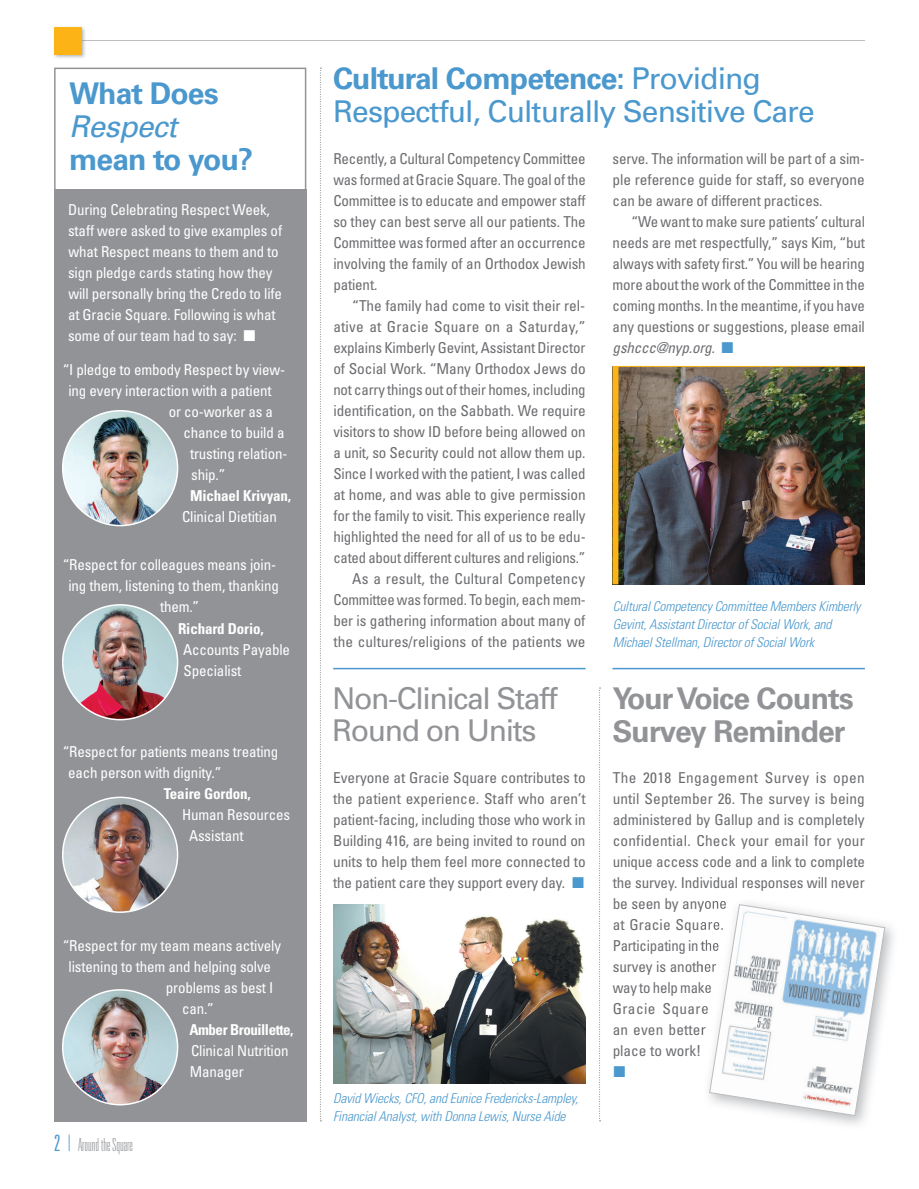
<style>
.page{position:relative;width:919px;height:1189px;background:#fff}
.page>*{position:absolute;margin:0;border:0;box-sizing:border-box;transform-origin:0 0}
.t1{font:30px/33px "Univers";letter-spacing:-.03em;color:#4a98cd}
.t2{font:30px/31.5px "Univers";letter-spacing:-.045em;color:#919396}
.t3{font:700 30px/33px "Univers";letter-spacing:-.03em;color:#919396}
.t4{font:700 30px "Univers";letter-spacing:-.03em;color:#4a98cd}
.t5{font:italic 30px "Univers";letter-spacing:-.02em;color:#4a98cd}
.t6{font:100 ultra-condensed 18px "Univers";color:#919396}
.t7{font:condensed 15px/21px "Univers";letter-spacing:-.01em;color:#6c6d70;text-align:justify}
.t8{font:condensed 15px/21px "Univers";letter-spacing:-.01em;color:#fff}
.t9{font:700 condensed 15px "Univers";letter-spacing:-.01em;color:#fff}
.t10{font:700 condensed 15px "Univers";letter-spacing:-.03em;color:#fff}
.t11{font:italic condensed 15px "Univers";letter-spacing:-.01em;color:#6c6d70}
.t12{font:italic 300 condensed 13.5px/18px "Univers";letter-spacing:-.01em;color:#4a98cd}
.s1{font-weight:300;font-size:22.5px;color:#4a98cd}
.s2{font-size:22.5px;color:#4a98cd}
.s3{font-weight:700}
</style>
<div class="page">
<hr style="left:72px;top:40px;width:792px;height:1px;background:#bcbdc0">
<img style="left:54px;top:27px;width:31px;height:31px">
<div style="left:54px;top:27px;width:27px;height:27px;background:#fbb316"></div>
<img style="left:618px;top:367px;width:246px;height:217px">
<svg style="left:599px;top:687px;width:1px;height:434px"></svg>
<svg style="left:320px;top:68px;width:1px;height:1053px"></svg>
<hr style="left:333px;top:667px;width:252px;height:2px;background:#4a98cd">
<hr style="left:612px;top:667px;width:252px;height:2px;background:#4a98cd">
<div style="left:612px;top:366px;width:6px;height:218px;background:#fbb316"></div>
<hr style="left:612px;top:366px;width:252px;height:1px;background:#fbb316">
<div style="left:54px;top:189px;width:252px;height:932px;background:#919396"></div>
<div style="left:54px;top:68px;width:252px;height:126px;border:2px solid #919396"></div>
<img style="left:63px;top:410px;width:114px;height:115px;border-radius:57px">
<div style="left:62px;top:410px;width:116px;height:116px;border:2px solid #fff;border-radius:50%"></div>
<img style="left:63px;top:604px;width:114px;height:115px;border-radius:57px">
<div style="left:62px;top:604px;width:116px;height:116px;border:2px solid #fff;border-radius:50%"></div>
<img style="left:63px;top:797px;width:114px;height:114px;border-radius:57px">
<div style="left:62px;top:796px;width:116px;height:116px;border:2px solid #fff;border-radius:50%"></div>
<img style="left:63px;top:989px;width:114px;height:115px;border-radius:57px">
<div style="left:62px;top:988px;width:116px;height:117px;border:2px solid #fff;border-radius:50%"></div>
<img style="left:333px;top:904px;width:252px;height:179px">
<img style="left:790px;top:925px;width:104px;height:200px">
<img style="left:702px;top:901px;width:24px;height:2px">
<svg style="left:702px;top:903px;width:182px;height:212px"></svg>
<h1 class="t4" style="left:69px;top:76px;width:151px">What Does</h1>
<h1 class="t5" style="left:69px;top:109px;width:110px">Respect</h1>
<h1 class="t4" style="left:69px;top:142px;width:185px">mean to you?</h1>
<p class="t8" style="left:68px;top:198px;width:215px">During Celebrating Respect Week, staff were asked to give examples of what Respect means to them and to sign pledge cards stating how they will personally bring the Credo to life at Gracie Square. Following is what some of our team had to say:</p>
<p class="t8" style="left:63px;top:359px;width:224px">“I pledge to embody Respect by view-</p>
<p class="t8" style="left:68px;top:380px;width:205px">ing every interaction with a patient</p>
<p class="t8" style="left:169px;top:401px;width:106px">or co-worker as a</p>
<p class="t8" style="left:183px;top:422px;width:102px">chance to build a</p>
<p class="t8" style="left:190px;top:443px;width:99px">trusting relation-</p>
<p class="t8" style="left:191px;top:464px;width:36px">ship.”</p>
<p class="t9" style="left:190px;top:486px;width:103px">Michael Krivyan,</p>
<p class="t8" style="left:182px;top:506px;width:96px">Clinical Dietitian</p>
<p class="t8" style="left:63px;top:554px;width:215px">“Respect for colleagues means join-</p>
<p class="t8" style="left:68px;top:575px;width:212px">ing them, listening to them, thanking</p>
<p class="t8" style="left:160px;top:596px;width:41px">them.”</p>
<p class="t9" style="left:178px;top:618px;width:87px">Richard Dorio,</p>
<p class="t8" style="left:183px;top:638px;width:108px">Accounts Payable<br>Specialist</p>
<p class="t8" style="left:68px;top:741px;width:212px;text-indent:-5px">“Respect for patients means treating each person with dignity.”</p>
<p class="t9" style="left:164px;top:784px;width:88px">Teaire Gordon,</p>
<p class="t8" style="left:189px;top:804px;width:102px;text-indent:-7px">Human Resources<br>Assistant</p>
<p class="t8" style="left:63px;top:934px;width:220px">“Respect for my team means actively</p>
<p class="t8" style="left:68px;top:955px;width:204px">listening to them and helping solve</p>
<p class="t8" style="left:166px;top:976px;width:109px">problems as best I</p>
<p class="t8" style="left:182px;top:997px;width:33px">can.”</p>
<p class="t10" style="left:189px;top:1020px;width:106px">Amber Brouillette,</p>
<p class="t8" style="left:190px;top:1039px;width:100px">Clinical Nutrition<br>Manager</p>
<p class="t6" style="left:54px;top:1135px;width:80px"><span class="s1">2</span> <span class="s2">|</span> Around the Square</p>
<h1 class="t1" style="left:333px;top:62px;width:483px"><span class="s3">Cultural Competence:</span> Providing<br>Respectful, Culturally Sensitive Care</h1>
<p class="t7" style="left:333px;top:147px;width:254px">Recently, a Cultural Competency Committee was formed at Gracie Square. The goal of the Committee is to educate and empower staff so they can best serve all our patients. The Committee was formed after an occurrence involving the family of an Orthodox Jewish patient.</p>
<p class="t7" style="left:333px;top:294px;width:254px;text-align:right">“The family had come to visit their rel&shy;ative at Gracie Square on a Saturday,” explains Kimberly Gevint, Assistant Director of Social Work. “Many Orthodox Jews do not carry things out of their homes, including identification, on the Sabbath. We require visitors to show ID before being allowed on a unit, so Security could not allow them up.<br>Since I worked with the patient, I was called at home, and was able to give permission for the family to visit. This experience really highlighted the need for all of us to be edu&shy;cated about different cultures and religions.” As a result, the Cultural Competency Committee was formed. To begin, each mem&shy;ber is gathering information about many of the cultures/religions of the patients we</p>
<p class="t7" style="left:612px;top:147px;width:253px">serve. The information will be part of a sim&shy;ple reference guide for staff, so everyone can be aware of different practices.</p>
<p class="t7" style="left:612px;top:210px;width:254px;text-indent:19px">“We want to make sure patients’ cultural needs are met respectfully,” says Kim, “but always with safety first.” You will be hearing more about the work of the Committee in the coming months. In the meantime, if you have any questions or suggestions, please email</p>
<p class="t11" style="left:612px;top:338px;width:104px">gshccc@nyp.org.</p>
<p class="t12" style="left:612px;top:596px;width:249px">Cultural Competency Committee Members Kimberly<br>Gevint, Assistant Director of Social Work, and<br>Michael Stellman, Director of Social Work</p>
<h1 class="t3" style="left:612px;top:682px;width:243px">Your Voice Counts<br>Survey Reminder</h1>
<p class="t7" style="left:612px;top:766px;width:254px;text-align:left">The 2018 Engagement Survey is open until September 26. The survey is being administered by Gallup and is completely confidential. Check your email for your unique access code and a link to complete the survey. Individual responses will never be seen by anyone<br>at Gracie Square.<br>Participating in the<br>survey is another<br>way to help make<br>Gracie Square<br>an even better<br>place to work!</p>
<h1 class="t2" style="left:332px;top:683px;width:227px">Non-Clinical Staff<br>Round on Units</h1>
<p class="t7" style="left:333px;top:766px;width:254px">Everyone at Gracie Square contributes to the patient experience. Staff who aren’t patient-facing, including those who work in Building 416, are being invited to round on units to help them feel more connected to the patient care they support every day.</p>
<p class="t12" style="left:333px;top:1089px;width:246px">David Wiecks, CFO, and Eunice Fredericks-Lampley,<br>Financial Analyst, with Donna Lewis, Nurse Aide</p>
</div>
